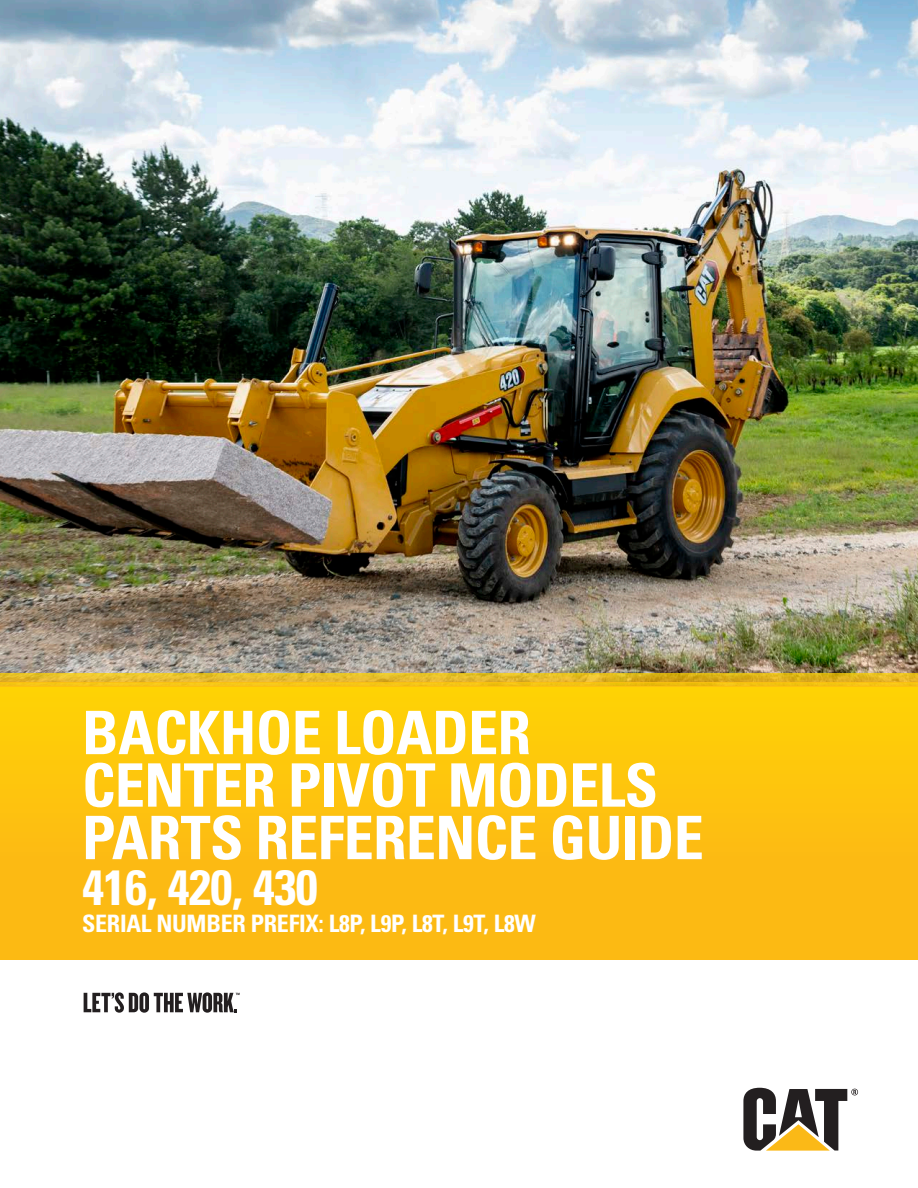
<style>
.page{position:relative;width:918px;height:1188px;background:#fff}
.page>*{position:absolute;margin:0;border:0;box-sizing:border-box;transform-origin:0 0}
.Header_Paragraph{font:700 condensed 60px/52.5px "Univers LT Std";letter-spacing:-.01em;color:#fff}
.Header_Paragraph-2{font:700 condensed 49.5px "Univers LT Std";letter-spacing:-.01em;color:#fff}
.Header_Paragraph-3{font:700 condensed 24px "Univers LT Std";letter-spacing:-.01em;color:#fff}
</style>
<div class="page">
<img style="left:0;top:0;width:918px;height:674px">
<div style="left:0;top:687px;width:918px;height:272px;background:linear-gradient(to bottom,#ffd007,#fcb416)"></div>
<svg style="left:0;top:682px;width:918px;height:5px;background:#f6c113"></svg>
<svg style="left:0;top:674px;width:918px;height:8px;background:#e3b826"></svg>
<svg style="left:743px;top:1088px;width:115px;height:63px"></svg>
<svg style="left:84px;top:992px;width:156px;height:21px"></svg>
<p class="Header_Paragraph" style="left:82px;top:706px;width:623px">BACKHOE LOADER<br>CENTER PIVOT MODELS<br>PARTS REFERENCE GUIDE</p>
<p class="Header_Paragraph-2" style="left:82px;top:857px;width:237px">416, 420, 430</p>
<p class="Header_Paragraph-3" style="left:82px;top:908px;width:455px">SERIAL NUMBER PREFIX: L8P, L9P, L8T, L9T, L8W</p>
</div>
